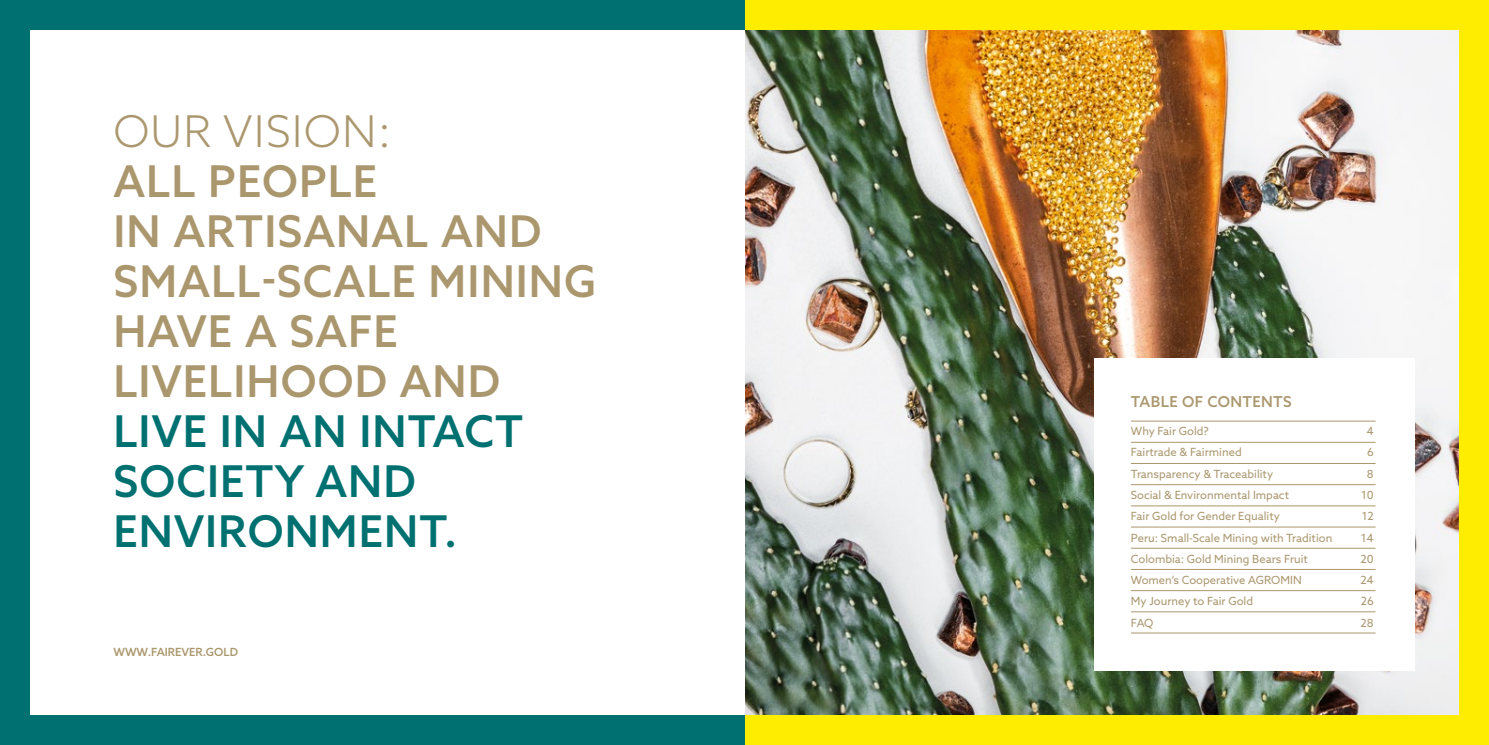
<style>
.page{position:relative;width:1489px;height:745px;background:#fff}
.page>*{position:absolute;margin:0;border:0;box-sizing:border-box;transform-origin:0 0}
.Fließtext_Deutsch{font:500 43.75px/50px "Azo Sans";letter-spacing:.025em;color:#ab976e}
.Fließtext_Deutsch-2{font:500 43.75px "Azo Sans";letter-spacing:.025em;color:#007071}
.Fließtext_Deutsch-3{font:300 43.75px "Azo Sans";letter-spacing:.025em;color:#ab976e}
.Fließtext_Deutsch-4{font:500 15px "Azo Sans";letter-spacing:.025em;color:#ab976e}
.Fließtext_Deutsch-5{font:11.25px "Azo Sans";color:#ab976e}
.Fließtext_Deutsch-6{font:500 11.25px "Azo Sans";color:#ab976e}
</style>
<div class="page">
<div style="left:744px;top:0;width:744px;height:744px;background:#ffed00"></div>
<img style="left:744px;top:30px;width:714px;height:684px">
<div style="left:1093px;top:358px;width:321px;height:312px;background:#fff"></div>
<hr style="left:1130px;top:420px;width:245px;height:1px;background:#ab976e">
<hr style="left:1130px;top:547px;width:245px;height:1px;background:#ab976e">
<hr style="left:1130px;top:526px;width:245px;height:1px;background:#ab976e">
<hr style="left:1130px;top:442px;width:245px;height:1px;background:#ab976e">
<hr style="left:1130px;top:569px;width:245px;height:1px;background:#ab976e">
<hr style="left:1130px;top:463px;width:245px;height:1px;background:#ab976e">
<hr style="left:1130px;top:590px;width:245px;height:1px;background:#ab976e">
<hr style="left:1130px;top:484px;width:245px;height:1px;background:#ab976e">
<hr style="left:1130px;top:611px;width:245px;height:1px;background:#ab976e">
<hr style="left:1130px;top:505px;width:245px;height:1px;background:#ab976e">
<hr style="left:1130px;top:632px;width:245px;height:1px;background:#ab976e">
<div style="left:0;top:0;width:744px;height:744px;background:#007071"></div>
<div style="left:30px;top:30px;width:714px;height:684px;background:#fff"></div>
<p class="Fließtext_Deutsch-3" style="left:113px;top:103px;width:279px">OUR VISION:</p>
<p class="Fließtext_Deutsch" style="left:113px;top:155px;width:265px">ALL PEOPLE</p>
<p class="Fließtext_Deutsch" style="left:113px;top:205px;width:429px">IN ARTISANAL AND</p>
<p class="Fließtext_Deutsch" style="left:113px;top:255px;width:484px">SMALL-SCALE MINING<br>HAVE A SAFE</p>
<p class="Fließtext_Deutsch" style="left:113px;top:355px;width:388px">LIVELIHOOD AND</p>
<p class="Fließtext_Deutsch-2" style="left:113px;top:402px;width:411px">LIVE IN AN INTACT</p>
<p class="Fließtext_Deutsch-2" style="left:113px;top:452px;width:304px">SOCIETY AND</p>
<p class="Fließtext_Deutsch-2" style="left:113px;top:502px;width:345px">ENVIRONMENT.</p>
<p class="Fließtext_Deutsch-6" style="left:113px;top:644px;width:126px">WWW.FAIREVER.GOLD</p>
<p class="Fließtext_Deutsch-4" style="left:1130px;top:391px;width:162px">TABLE OF CONTENTS</p>
<p class="Fließtext_Deutsch-5" style="left:1130px;top:423px;width:79px">Why Fair Gold?</p>
<p class="Fließtext_Deutsch-5" style="left:1366px;top:423px;width:9px">4</p>
<p class="Fließtext_Deutsch-5" style="left:1130px;top:445px;width:112px">Fairtrade &amp; Fairmined</p>
<p class="Fließtext_Deutsch-5" style="left:1366px;top:445px;width:8px">6</p>
<p class="Fließtext_Deutsch-5" style="left:1130px;top:466px;width:144px">Transparency &amp; Traceability</p>
<p class="Fließtext_Deutsch-5" style="left:1366px;top:466px;width:8px">8</p>
<p class="Fließtext_Deutsch-5" style="left:1130px;top:487px;width:160px">Social &amp; Environmental Impact</p>
<p class="Fließtext_Deutsch-5" style="left:1360px;top:487px;width:14px">10</p>
<p class="Fließtext_Deutsch-5" style="left:1130px;top:508px;width:150px">Fair Gold for Gender Equality</p>
<p class="Fließtext_Deutsch-5" style="left:1361px;top:508px;width:14px">12</p>
<p class="Fließtext_Deutsch-5" style="left:1130px;top:530px;width:203px">Peru: Small-Scale Mining with Tradition</p>
<p class="Fließtext_Deutsch-5" style="left:1360px;top:530px;width:14px">14</p>
<p class="Fließtext_Deutsch-5" style="left:1130px;top:551px;width:178px">Colombia: Gold Mining Bears Fruit</p>
<p class="Fließtext_Deutsch-5" style="left:1360px;top:551px;width:15px">20</p>
<p class="Fließtext_Deutsch-5" style="left:1130px;top:572px;width:172px">Women‘s Cooperative AGROMIN</p>
<p class="Fließtext_Deutsch-5" style="left:1360px;top:572px;width:15px">24</p>
<p class="Fließtext_Deutsch-5" style="left:1130px;top:593px;width:124px">My Journey to Fair Gold</p>
<p class="Fließtext_Deutsch-5" style="left:1360px;top:593px;width:15px">26</p>
<p class="Fließtext_Deutsch-5" style="left:1130px;top:615px;width:24px">FAQ</p>
<p class="Fließtext_Deutsch-5" style="left:1360px;top:615px;width:15px">28</p>
</div>
